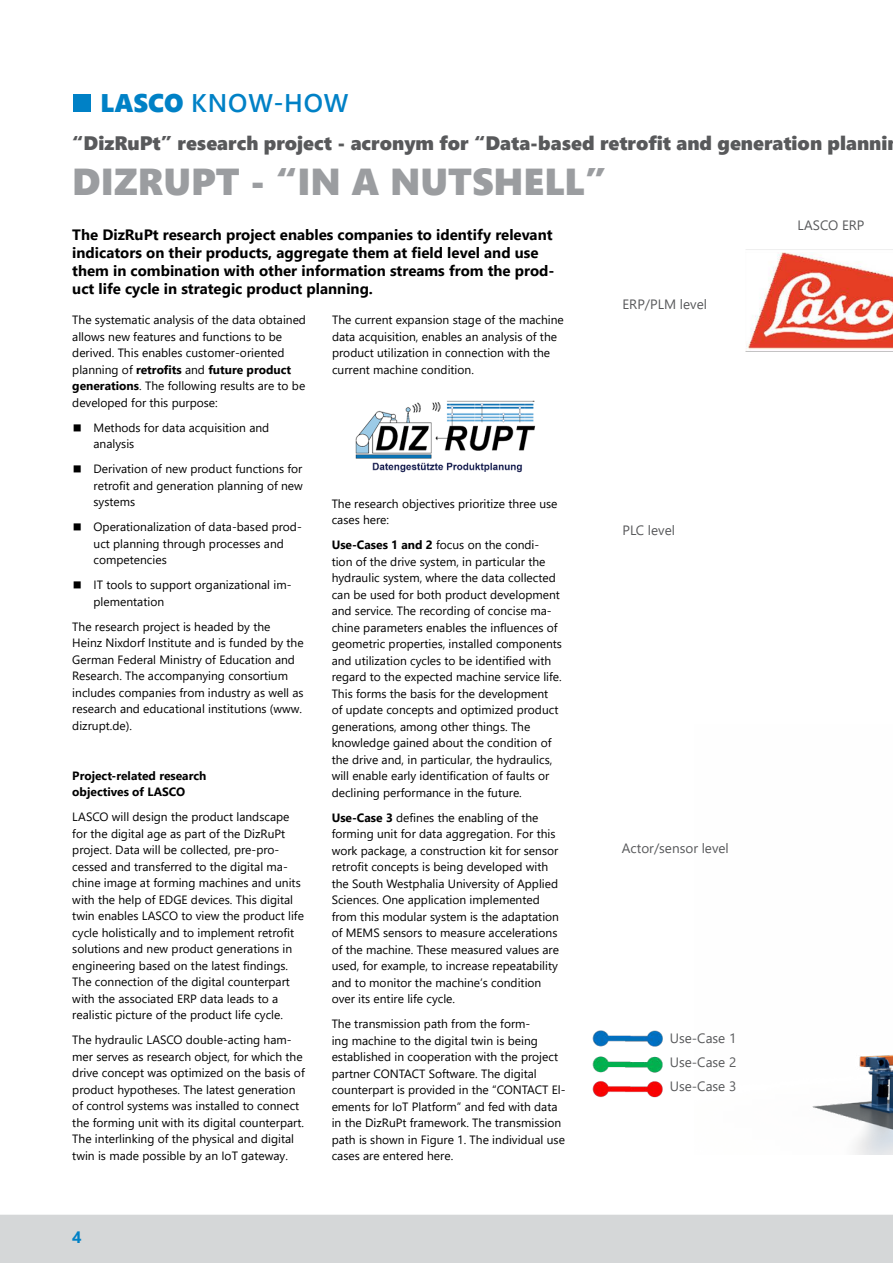
<style>
.page{position:relative;width:893px;height:1263px;background:#fff}
.page>*{position:absolute;margin:0;border:0;box-sizing:border-box;transform-origin:0 0}
.t1{font:37.5px "Segoe UI Black";color:#9b9da0}
.t2{font:600 25.5px "Segoe UI";letter-spacing:.035em;color:#0081c6}
.t3{font:19.5px "Segoe UI Black";color:#58595b}
.t4{font:700 16.5px "Segoe UI";color:#0081c6}
.t5{font:700 15px/18px "Segoe UI";color:#000}
.t6{font:13.5px/24px "Segoe UI";color:#58595b;text-align:justify}
.t7{font:12px/16.5px "Segoe UI";color:#000}
.t8{font:700 12px/16.5px "Segoe UI";color:#000}
.s1{font-family:"Segoe UI Black";font-weight:400}
.s2{font-weight:700}
.s3{font-family:"Leelawadee UI"}
</style>
<div class="page">
<div style="left:0;top:1214px;width:893px;height:49px;background:#d5d7d8"></div>
<img style="left:827px;top:1111px;width:66px;height:43px">
<img style="left:592px;top:249px;width:301px;height:862px">
<div style="left:73px;top:94px;width:17px;height:18px;background:#0081c6"></div>
<img style="left:355px;top:400px;width:181px;height:73px">
<h2 class="t2" style="left:101px;top:79px;width:249px"><span class="s1">LASCO</span> KNOW-HOW</h2>
<h3 class="t3" style="left:72px;top:129px;width:817px">“DizRuPt” research project - acronym for “Data-based retrofit and generation planni</h3>
<h1 class="t1" style="left:72px;top:155px;width:536px">DIZRUPT - “IN A NUTSHELL”</h1>
<p class="t5" style="left:72px;top:224px;width:484px">The DizRuPt research project enables companies to identify relevant indicators on their products, aggregate them at field level and use them in combination with other information streams from the prod&shy;uct life cycle in strategic product planning.</p>
<p class="t7" style="left:72px;top:311px;width:235px">The systematic analysis of the data obtained allows new features and functions to be derived. This enables customer-oriented planning of <span class="s2">retrofits</span> and <span class="s2">future product generations</span>. The following results are to be developed for this purpose:</p>
<p class="t7" style="left:94px;top:418px;width:177px;text-indent:-21px"><span class="s3">◼</span> Methods for data acquisition and analysis</p>
<p class="t7" style="left:94px;top:460px;width:211px;text-align:justify;text-indent:-21px"><span class="s3">◼</span> Derivation of new product functions for retrofit and generation planning of new systems</p>
<p class="t7" style="left:94px;top:518px;width:210px;text-indent:-21px"><span class="s3">◼</span> Operationalization of data-based prod&shy;uct planning through processes and competencies</p>
<p class="t7" style="left:94px;top:576px;width:199px;text-indent:-21px"><span class="s3">◼</span> IT tools to support organizational im&shy;plementation</p>
<p class="t7" style="left:72px;top:617px;width:233px">The research project is headed by the<br>Heinz Nixdorf Institute and is funded by the German Federal Ministry of Education and Research. The accompanying consortium includes companies from industry as well as research and educational institutions (www. dizrupt.de).</p>
<p class="t8" style="left:72px;top:766px;width:136px">Project-related research objectives of LASCO</p>
<p class="t7" style="left:72px;top:808px;width:233px">LASCO will design the product landscape for the digital age as part of the DizRuPt project. Data will be collected, pre-pro&shy;cessed and transferred to the digital ma&shy;chine image at forming machines and units with the help of EDGE devices. This digital twin enables LASCO to view the product life cycle holistically and to implement retrofit solutions and new product generations in engineering based on the latest findings.<br>The connection of the digital counterpart with the associated ERP data leads to a realistic picture of the product life cycle.</p>
<p class="t7" style="left:72px;top:1031px;width:234px">The hydraulic LASCO double-acting ham&shy;mer serves as research object, for which the drive concept was optimized on the basis of product hypotheses. The latest generation of control systems was installed to connect the forming unit with its digital counterpart.<br>The interlinking of the physical and digital twin is made possible by an IoT gateway.</p>
<p class="t7" style="left:332px;top:311px;width:233px">The current expansion stage of the machine data acquisition, enables an analysis of the product utilization in connection with the current machine condition.</p>
<p class="t7" style="left:332px;top:494px;width:227px">The research objectives prioritize three use cases here:</p>
<p class="t7" style="left:332px;top:536px;width:232px"><span class="s2">Use-Cases 1 and 2</span> focus on the condi&shy;tion of the drive system, in particular the hydraulic system, where the data collected can be used for both product development and service. The recording of concise ma&shy;chine parameters enables the influences of geometric properties, installed components and utilization cycles to be identified with regard to the expected machine service life.<br>This forms the basis for the development<br>of update concepts and optimized product generations, among other things. The knowledge gained about the condition of the drive and, in particular, the hydraulics, will enable early identification of faults or declining performance in the future.</p>
<p class="t7" style="left:332px;top:808px;width:229px"><span class="s2">Use-Case 3</span> defines the enabling of the forming unit for data aggregation. For this work package, a construction kit for sensor retrofit concepts is being developed with the South Westphalia University of Applied Sciences. One application implemented from this modular system is the adaptation of MEMS sensors to measure accelerations of the machine. These measured values are used, for example, to increase repeatability and to monitor the machine’s condition over its entire life cycle.</p>
<p class="t7" style="left:332px;top:1015px;width:235px">The transmission path from the form-<br>ing machine to the digital twin is being established in cooperation with the project partner CONTACT Software. The digital counterpart is provided in the “CONTACT El&shy;ements for IoT Platform” and fed with data in the DizRuPt framework. The transmission path is shown in Figure 1. The individual use cases are entered here.</p>
<p class="t6" style="left:622px;top:291px;width:86px">ERP/PLM level</p>
<p class="t6" style="left:622px;top:517px;width:54px">PLC level</p>
<p class="t6" style="left:622px;top:835px;width:108px">Actor/sensor level</p>
<p class="t6" style="left:670px;top:1025px;width:68px">Use-Case 1<br>Use-Case 2<br>Use-Case 3</p>
<h3 class="t4" style="left:72px;top:1222px;width:11px">4</h3>
<p class="t6" style="left:797px;top:212px;width:68px">LASCO ERP</p>
</div>
